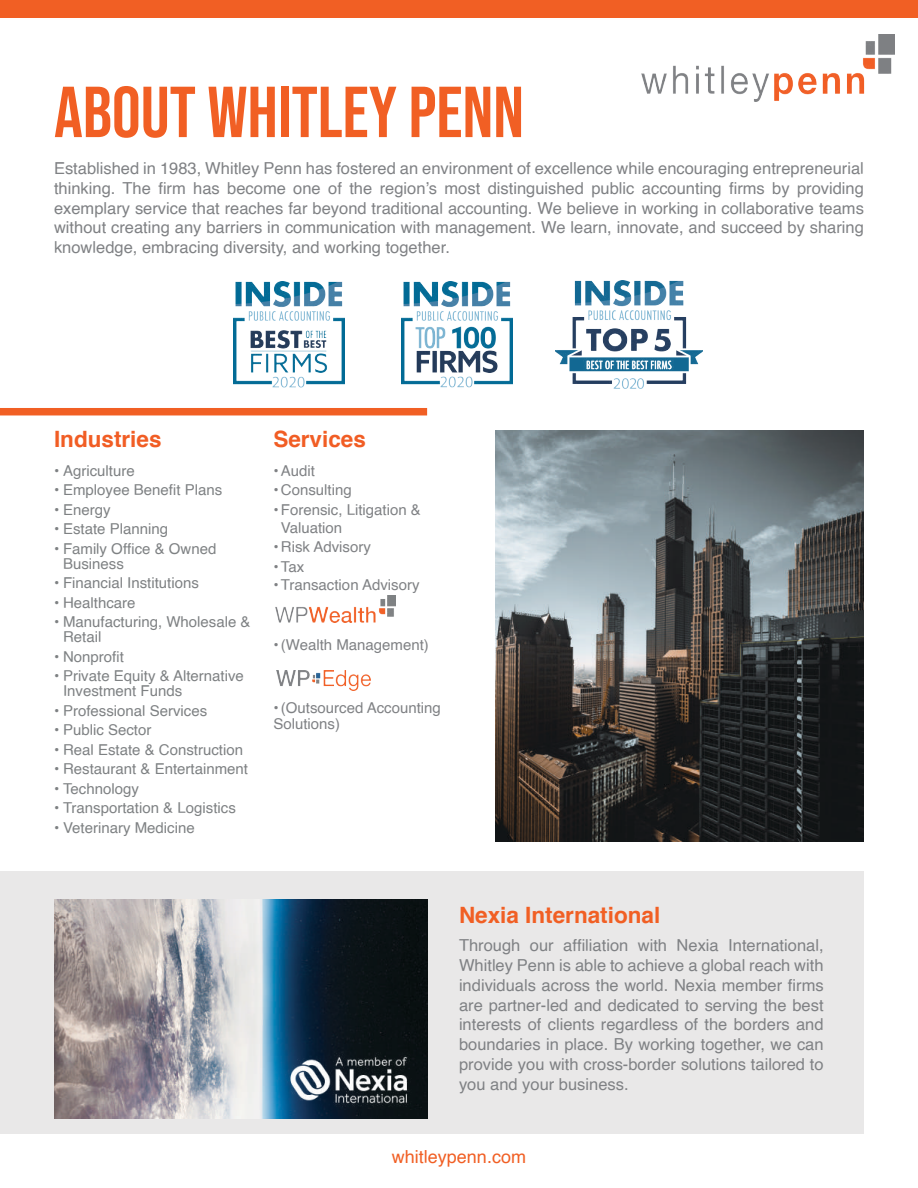
<style>
.page{position:relative;width:918px;height:1188px;background:#fff}
.page>*{position:absolute;margin:0;border:0;box-sizing:border-box;transform-origin:0 0}
.t1{font:72px "Bebas Neue";color:#f15f24}
.t2{font:700 22.5px "Helvetica";color:#f15d24}
.t3{font:700 22.5px "Helvetica";color:#f15f24}
.t4{font:18px "Helvetica";color:#f15f24}
.t5{font:16.5px/19.8px "Helvetica";color:#7f8184;text-align:justify}
.t6{font:15px/15px "Helvetica";color:#7e8183}
.t7{font:15px/18px "Helvetica";color:#7f8184}
</style>
<div class="page">
<img style="left:495px;top:430px;width:368px;height:412px">
<img style="left:641px;top:35px;width:254px;height:67px">
<div style="left:0;top:871px;width:863px;height:262px;background:#e9e8e8"></div>
<img style="left:54px;top:900px;width:373px;height:219px">
<img style="left:279px;top:1052px;width:143px;height:55px">
<div style="left:0;top:0;width:918px;height:18px;background:#f15f24"></div>
<div style="left:0;top:408px;width:427px;height:7px;background:#f15f24"></div>
<img style="left:276px;top:596px;width:120px;height:26px">
<img style="left:276px;top:670px;width:94px;height:20px">
<img style="left:402px;top:282px;width:111px;height:106px">
<img style="left:233px;top:282px;width:112px;height:106px">
<img style="left:555px;top:280px;width:148px;height:109px">
<h1 class="t1" style="left:54px;top:71px;width:472px">ABOUT WHITLEY PENN</h1>
<p class="t5" style="left:54px;top:159px;width:811px">Established in 1983, Whitley Penn has fostered an environment of excellence while encouraging entrepreneurial thinking. The firm has become one of the region’s most distinguished public accounting firms by providing exemplary service that reaches far beyond traditional accounting. We believe in working in collaborative teams without creating any barriers in communication with management. We learn, innovate, and succeed by sharing knowledge, embracing diversity, and working together.</p>
<h2 class="t2" style="left:54px;top:421px;width:109px">Industries</h2>
<p class="t6" style="left:54px;top:463px;width:82px">• Agriculture</p>
<p class="t6" style="left:54px;top:483px;width:170px">• Employee Benefit Plans</p>
<p class="t6" style="left:54px;top:502px;width:58px">• Energy</p>
<p class="t6" style="left:54px;top:522px;width:116px">• Estate Planning</p>
<p class="t6" style="left:63px;top:541px;width:155px;text-indent:-9px">• Family Office &amp; Owned<br>Business</p>
<p class="t6" style="left:54px;top:576px;width:146px">• Financial Institutions</p>
<p class="t6" style="left:54px;top:595px;width:83px">• Healthcare</p>
<p class="t6" style="left:63px;top:615px;width:189px;text-indent:-9px">• Manufacturing, Wholesale &amp;<br>Retail</p>
<p class="t6" style="left:54px;top:649px;width:71px">• Nonprofit</p>
<p class="t6" style="left:63px;top:669px;width:182px;text-indent:-9px">• Private Equity &amp; Alternative<br>Investment Funds</p>
<p class="t6" style="left:54px;top:703px;width:155px">• Professional Services</p>
<p class="t6" style="left:54px;top:723px;width:99px">• Public Sector</p>
<p class="t6" style="left:54px;top:742px;width:191px">• Real Estate &amp; Construction</p>
<p class="t6" style="left:54px;top:762px;width:196px">• Restaurant &amp; Entertainment</p>
<p class="t6" style="left:54px;top:781px;width:86px">• Technology</p>
<p class="t6" style="left:54px;top:801px;width:183px">• Transportation &amp; Logistics</p>
<p class="t6" style="left:54px;top:820px;width:142px">• Veterinary Medicine</p>
<h2 class="t2" style="left:273px;top:421px;width:94px">Services</h2>
<p class="t7" style="left:273px;top:462px;width:43px">•Audit</p>
<p class="t7" style="left:273px;top:481px;width:80px">• Consulting</p>
<p class="t7" style="left:281px;top:501px;width:142px;text-indent:-8px">•Forensic, Litigation &amp;<br>Valuation</p>
<p class="t7" style="left:273px;top:538px;width:99px">• Risk Advisory</p>
<p class="t7" style="left:273px;top:558px;width:32px">•Tax</p>
<p class="t7" style="left:273px;top:576px;width:148px">•Transaction Advisory</p>
<p class="t7" style="left:273px;top:636px;width:157px">•(Wealth Management)</p>
<p class="t7" style="left:273px;top:700px;width:169px;line-height:16.5px">•(Outsourced Accounting<br>Solutions)</p>
<h2 class="t3" style="left:459px;top:897px;width:203px">Nexia International</h2>
<p class="t5" style="left:459px;top:936px;width:366px">Through our affiliation with Nexia International, Whitley Penn is able to achieve a global reach with individuals across the world. Nexia member firms are partner-led and dedicated to serving the best interests of clients regardless of the borders and boundaries in place. By working together, we can provide you with cross-border solutions tailored to you and your business.</p>
<p class="t4" style="left:392px;top:1143px;width:136px">whitleypenn.com</p>
</div>
